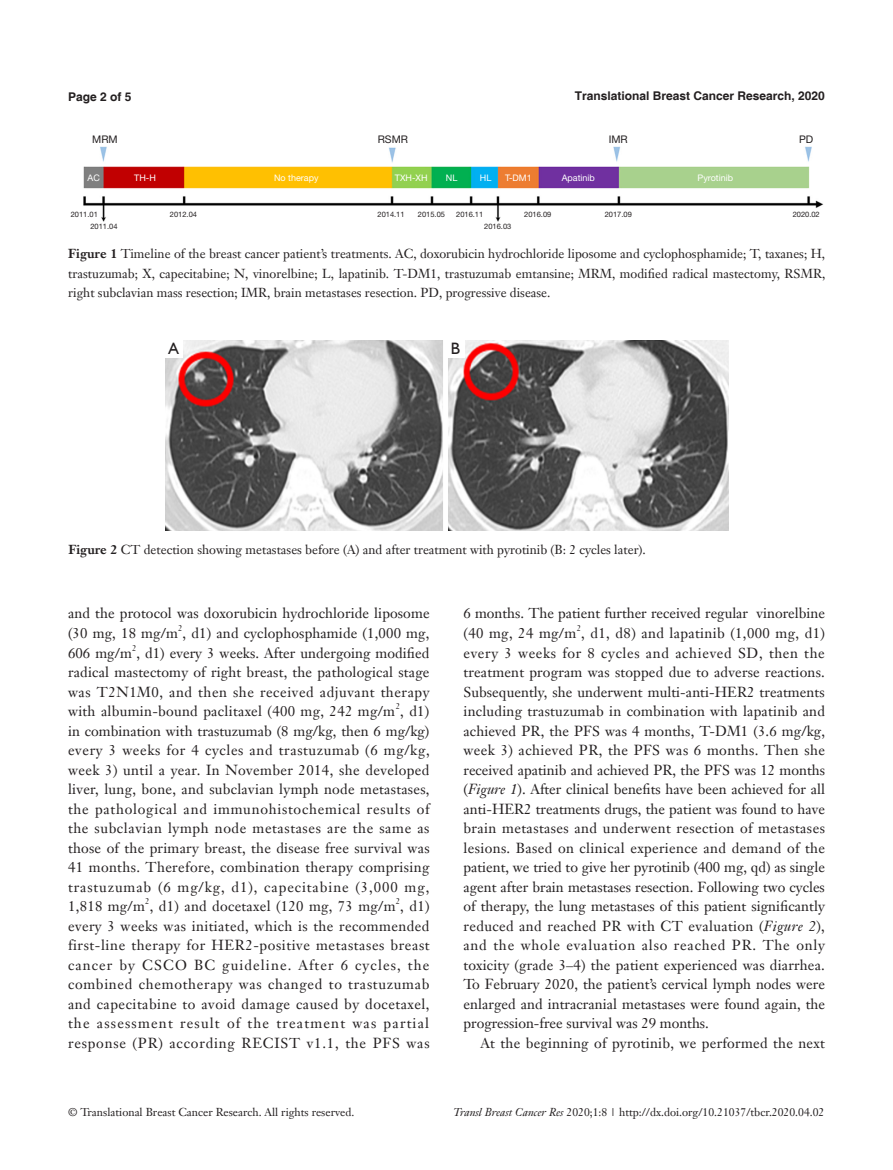
<style>
.page{position:relative;width:893px;height:1170px;background:#fff}
.page>*{position:absolute;margin:0;border:0;box-sizing:border-box;transform-origin:0 0}
.t1{font:16.5px "Humanist 521 BT";color:#231f20}
.t2{font:14.25px/19.5px "Janson Text LT";letter-spacing:.01em;color:#231f20;text-align:justify}
.t3{font:12.75px/19.5px "Janson Text LT";color:#231f20;text-align:justify}
.t4{font:700 12px "Helvetica";color:#231f20}
.t5{font:11.25px "Janson Text LT";color:#231f20}
.t6{font:10.5px "Helvetica Neue LT Pro";color:#231f20}
.t7{font:9px "Helvetica Neue LT Pro";color:#fff}
.t8{font:8.25px "Janson Text LT";color:#231f20}
.t9{font:7.5px "Helvetica Neue LT Pro";color:#231f20}
.s1{font-weight:700}
.s2{font-style:italic}
</style>
<div class="page">
<img style="left:83px;top:146px;width:740px;height:76px">
<img style="left:165px;top:340px;width:563px;height:190px">
<div style="left:165px;top:340px;width:17px;height:17px;background:#fff"></div>
<div style="left:447px;top:340px;width:17px;height:17px;background:#fff"></div>
<p class="t4" style="left:68px;top:89px;width:65px">Page 2 of 5</p>
<p class="t4" style="left:575px;top:88px;width:252px">Translational Breast Cancer Research, 2020</p>
<p class="t6" style="left:92px;top:132px;width:27px">MRM</p>
<p class="t6" style="left:378px;top:132px;width:32px">RSMR</p>
<p class="t6" style="left:609px;top:132px;width:21px">IMR</p>
<p class="t6" style="left:799px;top:132px;width:16px">PD</p>
<p class="t7" style="left:88px;top:172px;width:14px">AC</p>
<p class="t7" style="left:134px;top:172px;width:23px">TH-H</p>
<p class="t7" style="left:274px;top:172px;width:46px">No therapy</p>
<p class="t7" style="left:395px;top:172px;width:34px">TXH-XH</p>
<p class="t7" style="left:446px;top:172px;width:13px">NL</p>
<p class="t7" style="left:480px;top:172px;width:13px">HL</p>
<p class="t7" style="left:505px;top:172px;width:28px">T-DM1</p>
<p class="t7" style="left:562px;top:172px;width:35px">Apatinib</p>
<p class="t7" style="left:697px;top:172px;width:37px">Pyrotinib</p>
<p class="t9" style="left:71px;top:210px;width:29px">2011.01</p>
<p class="t9" style="left:170px;top:210px;width:29px">2012.04</p>
<p class="t9" style="left:378px;top:210px;width:29px">2014.11</p>
<p class="t9" style="left:418px;top:210px;width:29px">2015.05</p>
<p class="t9" style="left:456px;top:210px;width:29px">2016.11</p>
<p class="t9" style="left:524px;top:210px;width:29px">2016.09</p>
<p class="t9" style="left:605px;top:210px;width:29px">2017.09</p>
<p class="t9" style="left:793px;top:210px;width:29px">2020.02</p>
<p class="t9" style="left:90px;top:222px;width:29px">2011.04</p>
<p class="t9" style="left:484px;top:222px;width:29px">2016.03</p>
<p class="t3" style="left:68px;top:244px;width:759px"><span class="s1">Figure 1</span> Timeline of the breast cancer patient’s treatments. AC, doxorubicin hydrochloride liposome and cyclophosphamide; T, taxanes; H, trastuzumab; X, capecitabine; N, vinorelbine; L, lapatinib. T-DM1, trastuzumab emtansine; MRM, modified radical mastectomy, RSMR, right subclavian mass resection; IMR, brain metastases resection. PD, progressive disease.</p>
<p class="t1" style="left:169px;top:338px;width:12px">A</p>
<p class="t1" style="left:451px;top:338px;width:11px">B</p>
<p class="t3" style="left:68px;top:540px;width:579px"><span class="s1">Figure 2</span> CT detection showing metastases before (A) and after treatment with pyrotinib (B: 2 cycles later).</p>
<p class="t2" style="left:68px;top:603px;width:363px">and the protocol was doxorubicin hydrochloride liposome (30 mg, 18 mg/m , d1) and cyclophosphamide (1,000 mg,</p>
<p class="t8" style="left:178px;top:623px;width:6px">2</p>
<p class="t2" style="left:68px;top:642px;width:363px">606 mg/m , d1) every 3 weeks. After undergoing modified</p>
<p class="t8" style="left:132px;top:642px;width:6px">2</p>
<p class="t2" style="left:68px;top:662px;width:363px">radical mastectomy of right breast, the pathological stage was T2N1M0, and then she received adjuvant therapy with albumin-bound paclitaxel (400 mg, 242 mg/m , d1)</p>
<p class="t8" style="left:396px;top:701px;width:6px">2</p>
<p class="t2" style="left:68px;top:720px;width:363px">in combination with trastuzumab (8 mg/kg, then 6 mg/kg) every 3 weeks for 4 cycles and trastuzumab (6 mg/kg, week 3) until a year. In November 2014, she developed liver, lung, bone, and subclavian lymph node metastases, the pathological and immunohistochemical results of the subclavian lymph node metastases are the same as those of the primary breast, the disease free survival was 41 months. Therefore, combination therapy comprising trastuzumab (6 mg/kg, d1), capecitabine (3,000 mg, 1,818 mg/m , d1) and docetaxel (120 mg, 73 mg/m , d1)</p>
<p class="t8" style="left:145px;top:896px;width:6px">2</p>
<p class="t8" style="left:396px;top:896px;width:6px">2</p>
<p class="t2" style="left:68px;top:915px;width:363px">every 3 weeks was initiated, which is the recommended first-line therapy for HER2-positive metastases breast cancer by CSCO BC guideline. After 6 cycles, the combined chemotherapy was changed to trastuzumab and capecitabine to avoid damage caused by docetaxel, the assessment result of the treatment was partial response (PR) according RECIST v1.1, the PFS was</p>
<p class="t2" style="left:463px;top:603px;width:363px">6 months. The patient further received regular vinorelbine (40 mg, 24 mg/m , d1, d8) and lapatinib (1,000 mg, d1)</p>
<p class="t8" style="left:577px;top:623px;width:6px">2</p>
<p class="t2" style="left:463px;top:642px;width:363px">every 3 weeks for 8 cycles and achieved SD, then the treatment program was stopped due to adverse reactions.<br>Subsequently, she underwent multi-anti-HER2 treatments including trastuzumab in combination with lapatinib and achieved PR, the PFS was 4 months, T-DM1 (3.6 mg/kg, week 3) achieved PR, the PFS was 6 months. Then she received apatinib and achieved PR, the PFS was 12 months (<span class="s2">Figure 1</span>). After clinical benefits have been achieved for all anti-HER2 treatments drugs, the patient was found to have brain metastases and underwent resection of metastases lesions. Based on clinical experience and demand of the patient, we tried to give her pyrotinib (400 mg, qd) as single agent after brain metastases resection. Following two cycles of therapy, the lung metastases of this patient significantly reduced and reached PR with CT evaluation (<span class="s2">Figure 2</span>), and the whole evaluation also reached PR. The only toxicity (grade 3–4) the patient experienced was diarrhea.<br>To February 2020, the patient’s cervical lymph nodes were enlarged and intracranial metastases were found again, the progression-free survival was 29 months.</p>
<p class="t2" style="left:480px;top:1032px;width:346px">At the beginning of pyrotinib, we performed the next</p>
<p class="t5" style="left:68px;top:1104px;width:288px">© Translational Breast Cancer Research. All rights reserved.</p>
<p class="t5" style="left:454px;top:1104px;width:372px"><span class="s2">Transl Breast Cancer Res</span> 2020;1:8 | http://dx.doi.org/10.21037/tbcr.2020.04.02</p>
</div>
